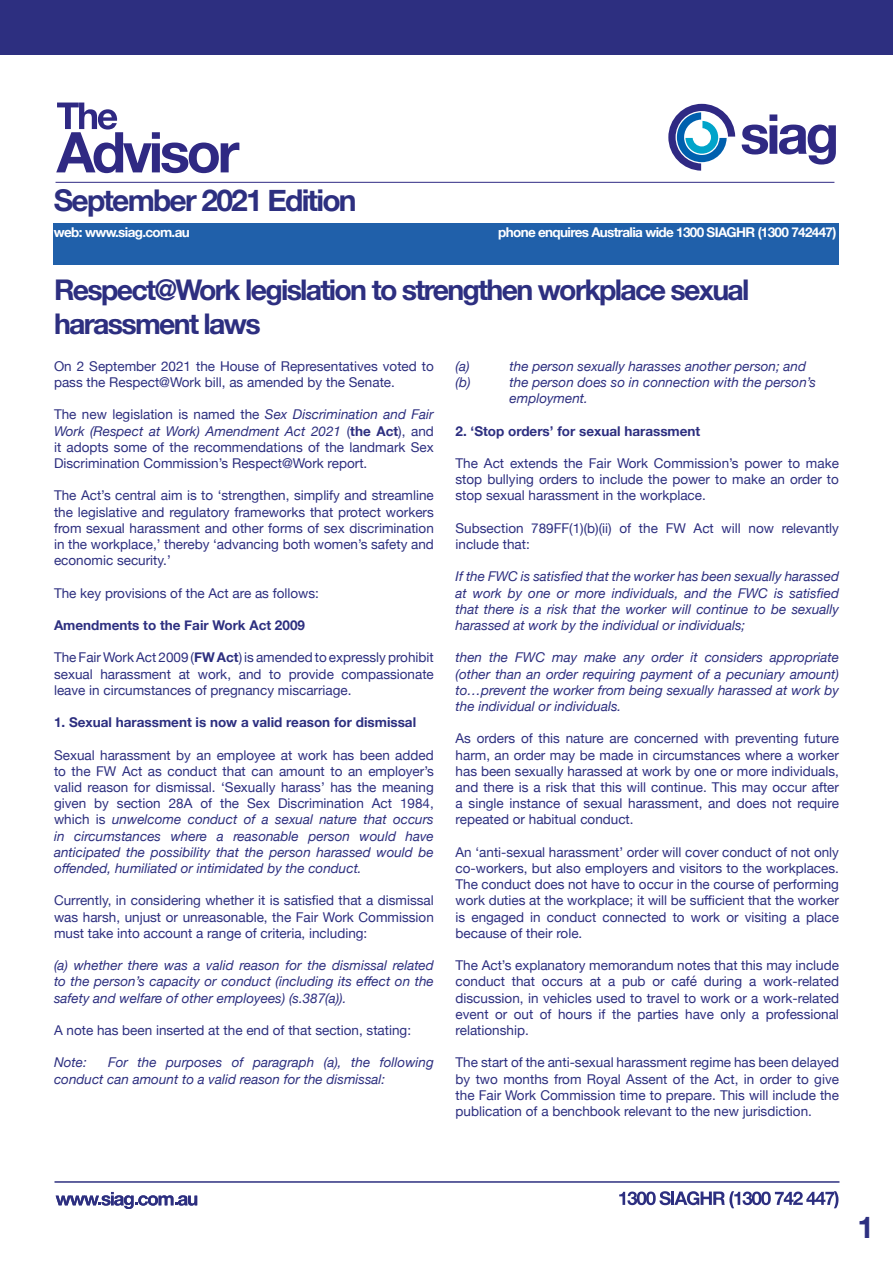
<style>
.page{position:relative;width:893px;height:1263px;background:#fff}
.page>*{position:absolute;margin:0;border:0;box-sizing:border-box;transform-origin:0 0}
.t1{font:700 30px "Helvetica Neue";letter-spacing:-.06em;color:#2d2f80}
.t2{font:700 28.5px/34.2px "Helvetica Neue";letter-spacing:-.06em;color:#2d2f80}
.t3{font:13.5px/16.2px "Helvetica Neue";color:#2d2f80;text-align:justify}
.t4{font:italic 13.5px/16.2px "Helvetica Neue";color:#2d2f80;text-align:justify}
.t5{font:700 13.5px "Helvetica Neue";color:#2d2f80}
.t6{font:700 13.5px "Helvetica Neue";letter-spacing:-.05em;color:#fff}
.s1{font-style:italic}
.s2{font-weight:700}
</style>
<div class="page">
<div style="left:54px;top:223px;width:785px;height:42px;background:#2060aa"></div>
<svg style="left:56px;top:103px;width:183px;height:70px"></svg>
<hr style="left:56px;top:182px;width:778px;height:1px;background:#2f2983">
<svg style="left:742px;top:114px;width:94px;height:51px"></svg>
<svg style="left:668px;top:104px;width:67px;height:67px"></svg>
<div style="left:0;top:0;width:893px;height:54px;background:#2d2f80"></div>
<svg style="left:619px;top:1191px;width:219px;height:17px"></svg>
<svg style="left:56px;top:1192px;width:141px;height:17px"></svg>
<hr style="left:55px;top:1181px;width:784px;height:2px;background:#2d2f80">
<h1 class="t1" style="left:54px;top:177px;width:304px">September 2021 Edition</h1>
<p class="t6" style="left:54px;top:221px;width:137px">web: www.siag.com.au</p>
<p class="t6" style="left:498px;top:221px;width:340px">phone enquires Australia wide 1300 SIAGHR (1300 742447)</p>
<h2 class="t2" style="left:54px;top:273px;width:697px">Respect@Work legislation to strengthen workplace sexual harassment laws</h2>
<p class="t3" style="left:54px;top:359px;width:381px">On 2 September 2021 the House of Representatives voted to pass the Respect@Work bill, as amended by the Senate.</p>
<p class="t3" style="left:54px;top:407px;width:381px">The new legislation is named the <span class="s1">Sex Discrimination and Fair Work (Respect at Work) Amendment Act 2021</span> (<span class="s2">the Act</span>), and it adopts some of the recommendations of the landmark Sex Discrimination Commission’s Respect@Work report.</p>
<p class="t3" style="left:54px;top:488px;width:381px">The Act’s central aim is to ‘strengthen, simplify and streamline the legislative and regulatory frameworks that protect workers from sexual harassment and other forms of sex discrimination in the workplace,’ thereby ‘advancing both women’s safety and economic security.’</p>
<p class="t3" style="left:54px;top:585px;width:267px">The key provisions of the Act are as follows:</p>
<p class="t5" style="left:54px;top:614px;width:252px">Amendments to the Fair Work Act 2009</p>
<p class="t3" style="left:54px;top:650px;width:381px">The Fair Work Act 2009 (<span class="s2">FW Act</span>) is amended to expressly prohibit sexual harassment at work, and to provide compassionate leave in circumstances of pregnancy miscarriage.</p>
<p class="t5" style="left:54px;top:712px;width:364px">1. Sexual harassment is now a valid reason for dismissal</p>
<p class="t3" style="left:54px;top:747px;width:381px">Sexual harassment by an employee at work has been added to the FW Act as conduct that can amount to an employer’s valid reason for dismissal. ‘Sexually harass’ has the meaning given by section 28A of the Sex Discrimination Act 1984, which is <span class="s1">unwelcome conduct of a sexual nature that occurs in circumstances where a reasonable person would have anticipated the possibility that the person harassed would be offended, humiliated or intimidated by the conduct.</span></p>
<p class="t3" style="left:54px;top:893px;width:381px">Currently, in considering whether it is satisfied that a dismissal was harsh, unjust or unreasonable, the Fair Work Commission must take into account a range of criteria, including:</p>
<p class="t4" style="left:54px;top:958px;width:381px">(a) whether there was a valid reason for the dismissal related to the person’s capacity or conduct (including its effect on the safety and welfare of other employees) (s.387(a)).</p>
<p class="t3" style="left:54px;top:1023px;width:359px">A note has been inserted at the end of that section, stating:</p>
<p class="t4" style="left:54px;top:1055px;width:34px">Note:</p>
<p class="t4" style="left:456px;top:359px;width:15px">(a)</p>
<p class="t4" style="left:510px;top:359px;width:298px">the person sexually harasses another person; and</p>
<p class="t4" style="left:456px;top:375px;width:16px">(b)</p>
<p class="t4" style="left:510px;top:375px;width:308px">the person does so in connection with the person’s employment.</p>
<p class="t5" style="left:456px;top:420px;width:246px">2. ‘Stop orders’ for sexual harassment</p>
<p class="t3" style="left:456px;top:456px;width:385px">The Act extends the Fair Work Commission’s power to make stop bullying orders to include the power to make an order to stop sexual harassment in the workplace.</p>
<p class="t3" style="left:456px;top:521px;width:385px">Subsection 789FF(1)(b)(ii) of the FW Act will now relevantly include that:</p>
<p class="t4" style="left:456px;top:569px;width:385px">If the FWC is satisfied that the worker has been sexually harassed at work by one or more individuals, and the FWC is satisfied that there is a risk that the worker will continue to be sexually harassed at work by the individual or individuals;</p>
<p class="t4" style="left:456px;top:650px;width:385px">then the FWC may make any order it considers appropriate (other than an order requiring payment of a pecuniary amount) to…prevent the worker from being sexually harassed at work by the individual or individuals.</p>
<p class="t3" style="left:456px;top:731px;width:385px">As orders of this nature are concerned with preventing future harm, an order may be made in circumstances where a worker has been sexually harassed at work by one or more individuals, and there is a risk that this will continue. This may occur after a single instance of sexual harassment, and does not require repeated or habitual conduct.</p>
<p class="t3" style="left:456px;top:845px;width:385px">An ‘anti-sexual harassment’ order will cover conduct of not only co-workers, but also employers and visitors to the workplaces.<br>The conduct does not have to occur in the course of performing work duties at the workplace; it will be sufficient that the worker is engaged in conduct connected to work or visiting a place because of their role.</p>
<p class="t3" style="left:456px;top:958px;width:385px">The Act’s explanatory memorandum notes that this may include conduct that occurs at a pub or café during a work-related discussion, in vehicles used to travel to work or a work-related event or out of hours if the parties have only a professional relationship.</p>
<p class="t3" style="left:456px;top:1055px;width:385px">The start of the anti-sexual harassment regime has been delayed by two months from Royal Assent of the Act, in order to give the Fair Work Commission time to prepare. This will include the publication of a benchbook relevant to the new jurisdiction.</p>
<p class="t4" style="left:54px;top:1055px;width:381px;text-indent:54px">For the purposes of paragraph (a), the following conduct can amount to a valid reason for the dismissal:</p>
<h1 class="t1" style="left:858px;top:1204px;width:18px">1</h1>
</div>
